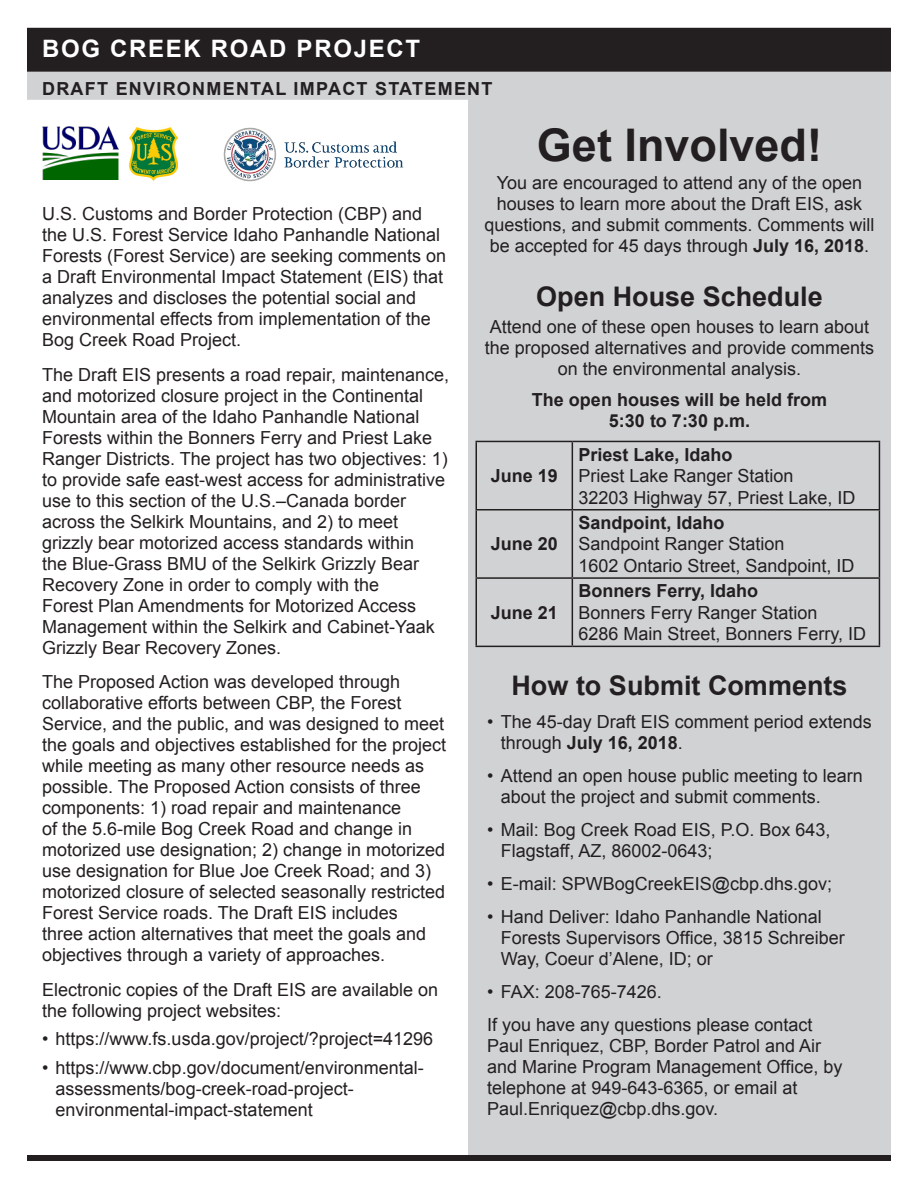
<style>
.page{position:relative;width:918px;height:1188px;background:#fff}
.page>*{position:absolute;margin:0;border:0;box-sizing:border-box;transform-origin:0 0}
.t1{font:700 45px "Arial";color:#231f20}
.t2{font:700 27px "Arial";color:#231f20}
.t3{font:700 24px "Arial";letter-spacing:.07em;color:#fff}
.t4{font:18px/21px "Arial";color:#231f20}
.t5{font:700 18px "Arial";color:#231f20}
.t6{font:700 18px "Arial";letter-spacing:.07em;color:#231f20}
.s1{font-weight:700}
</style>
<div class="page">
<div style="left:468px;top:100px;width:423px;height:1058px;background:#d1d2d4"></div>
<div style="left:27px;top:71px;width:864px;height:29px;background:#d1d2d4"></div>
<div style="left:27px;top:1155px;width:864px;height:6px;background:#231f20"></div>
<hr style="left:476px;top:441px;width:96px;height:1px;background:#231f20">
<hr style="left:476px;top:442px;width:1px;height:67px;background:#231f20">
<hr style="left:572px;top:441px;width:308px;height:1px;background:#231f20">
<hr style="left:572px;top:442px;width:1px;height:67px;background:#231f20">
<hr style="left:879px;top:442px;width:1px;height:67px;background:#231f20">
<hr style="left:476px;top:509px;width:96px;height:2px;background:#231f20">
<hr style="left:476px;top:511px;width:1px;height:66px;background:#231f20">
<hr style="left:572px;top:509px;width:308px;height:2px;background:#231f20">
<hr style="left:572px;top:511px;width:1px;height:66px;background:#231f20">
<hr style="left:879px;top:511px;width:1px;height:66px;background:#231f20">
<hr style="left:476px;top:577px;width:96px;height:2px;background:#231f20">
<hr style="left:476px;top:579px;width:1px;height:67px;background:#231f20">
<hr style="left:572px;top:577px;width:308px;height:2px;background:#231f20">
<hr style="left:572px;top:579px;width:1px;height:67px;background:#231f20">
<hr style="left:879px;top:579px;width:1px;height:67px;background:#231f20">
<hr style="left:476px;top:646px;width:96px;height:1px;background:#231f20">
<hr style="left:572px;top:646px;width:308px;height:1px;background:#231f20">
<div style="left:28px;top:29px;width:862px;height:42px;background:#231f20"></div>
<div style="left:27px;top:28px;width:864px;height:44px;border:2px solid #231f20"></div>
<img style="left:224px;top:128px;width:179px;height:54px">
<img style="left:42px;top:127px;width:77px;height:52px">
<img style="left:129px;top:128px;width:49px;height:52px">
<p class="t3" style="left:42px;top:33px;width:379px">BOG CREEK ROAD PROJECT</p>
<h4 class="t6" style="left:42px;top:77px;width:452px">DRAFT ENVIRONMENTAL IMPACT STATEMENT</h4>
<p class="t4" style="left:42px;top:203px;width:406px">U.S. Customs and Border Protection (CBP) and the U.S. Forest Service Idaho Panhandle National Forests (Forest Service) are seeking comments on a Draft Environmental Impact Statement (EIS) that analyzes and discloses the potential social and environmental effects from implementation of the Bog Creek Road Project.</p>
<p class="t4" style="left:42px;top:364px;width:409px">The Draft EIS presents a road repair, maintenance, and motorized closure project in the Continental Mountain area of the Idaho Panhandle National Forests within the Bonners Ferry and Priest Lake Ranger Districts. The project has two objectives: 1) to provide safe east-west access for administrative use to this section of the U.S.–Canada border across the Selkirk Mountains, and 2) to meet grizzly bear motorized access standards within<br>the Blue-Grass BMU of the Selkirk Grizzly Bear Recovery Zone in order to comply with the<br>Forest Plan Amendments for Motorized Access Management within the Selkirk and Cabinet-Yaak Grizzly Bear Recovery Zones.</p>
<p class="t4" style="left:42px;top:672px;width:406px">The Proposed Action was developed through collaborative efforts between CBP, the Forest Service, and the public, and was designed to meet the goals and objectives established for the project while meeting as many other resource needs as possible. The Proposed Action consists of three components: 1) road repair and maintenance<br>of the 5.6-mile Bog Creek Road and change in motorized use designation; 2) change in motorized use designation for Blue Joe Creek Road; and 3) motorized closure of selected seasonally restricted Forest Service roads. The Draft EIS includes<br>three action alternatives that meet the goals and objectives through a variety of approaches.</p>
<p class="t4" style="left:42px;top:979px;width:398px">Electronic copies of the Draft EIS are available on the following project websites:</p>
<p class="t4" style="left:42px;top:1029px;width:393px">• https://www.fs.usda.gov/project/?project=41296</p>
<p class="t4" style="left:56px;top:1057px;width:370px;text-indent:-14px">• https://www.cbp.gov/document/environmental&shy;assessments/bog-creek-road-project&shy;environmental-impact-statement</p>
<h1 class="t1" style="left:537px;top:115px;width:287px">Get Involved!</h1>
<p class="t4" style="left:484px;top:172px;width:392px;text-align:center">You are encouraged to attend any of the open houses to learn more about the Draft EIS, ask questions, and submit comments. Comments will be accepted for 45 days through <span class="s1">July 16, 2018</span>.</p>
<h2 class="t2" style="left:536px;top:278px;width:288px">Open House Schedule</h2>
<p class="t4" style="left:485px;top:316px;width:391px;text-align:center">Attend one of these open houses to learn about the proposed alternatives and provide comments on the environmental analysis.</p>
<h4 class="t5" style="left:532px;top:388px;width:297px">The open houses will be held from</h4>
<p class="t5" style="left:609px;top:409px;width:143px">5:30 to 7:30 p.m.</p>
<p class="t5" style="left:491px;top:464px;width:69px">June 19</p>
<p class="t4" style="left:578px;top:444px;width:279px;line-height:21.6px"><span class="s1">Priest Lake, Idaho<br></span>Priest Lake Ranger Station<br>32203 Highway 57, Priest Lake, ID</p>
<p class="t5" style="left:491px;top:532px;width:69px">June 20</p>
<p class="t4" style="left:578px;top:512px;width:278px;line-height:21.6px"><span class="s1">Sandpoint, Idaho<br></span>Sandpoint Ranger Station<br>1602 Ontario Street, Sandpoint, ID</p>
<p class="t4" style="left:578px;top:580px;width:289px;line-height:21.6px"><span class="s1">Bonners Ferry, Idaho<br></span>Bonners Ferry Ranger Station<br>6286 Main Street, Bonners Ferry, ID</p>
<h2 class="t2" style="left:512px;top:668px;width:338px">How to Submit Comments</h2>
<p class="t4" style="left:501px;top:712px;width:372px;text-indent:-14px">• The 45-day Draft EIS comment period extends through <span class="s1">July 16, 2018</span>.</p>
<p class="t4" style="left:501px;top:766px;width:364px;text-indent:-14px">• Attend an open house public meeting to learn about the project and submit comments.</p>
<p class="t4" style="left:501px;top:820px;width:331px;text-indent:-14px">• Mail: Bog Creek Road EIS, P.O. Box 643,<br>Flagstaff, AZ, 86002-0643;</p>
<p class="t4" style="left:487px;top:874px;width:346px">• E-mail: SPWBogCreekEIS@cbp.dhs.gov;</p>
<p class="t4" style="left:487px;top:907px;width:336px">• Hand Deliver: Idaho Panhandle National</p>
<p class="t4" style="left:501px;top:928px;width:346px">Forests Supervisors Office, 3815 Schreiber</p>
<p class="t4" style="left:501px;top:949px;width:214px">Way, Coeur d’Alene, ID; or</p>
<p class="t4" style="left:487px;top:982px;width:176px">• FAX: 208-765-7426.</p>
<p class="t4" style="left:487px;top:1015px;width:335px">If you have any questions please contact<br>Paul Enriquez, CBP, Border Patrol and Air</p>
<p class="t4" style="left:487px;top:1057px;width:357px">and Marine Program Management Office, by</p>
<p class="t4" style="left:487px;top:1078px;width:312px">telephone at 949-643-6365, or email at<br>Paul.Enriquez@cbp.dhs.gov.</p>
<p class="t5" style="left:491px;top:600px;width:69px">June 21</p>
</div>
